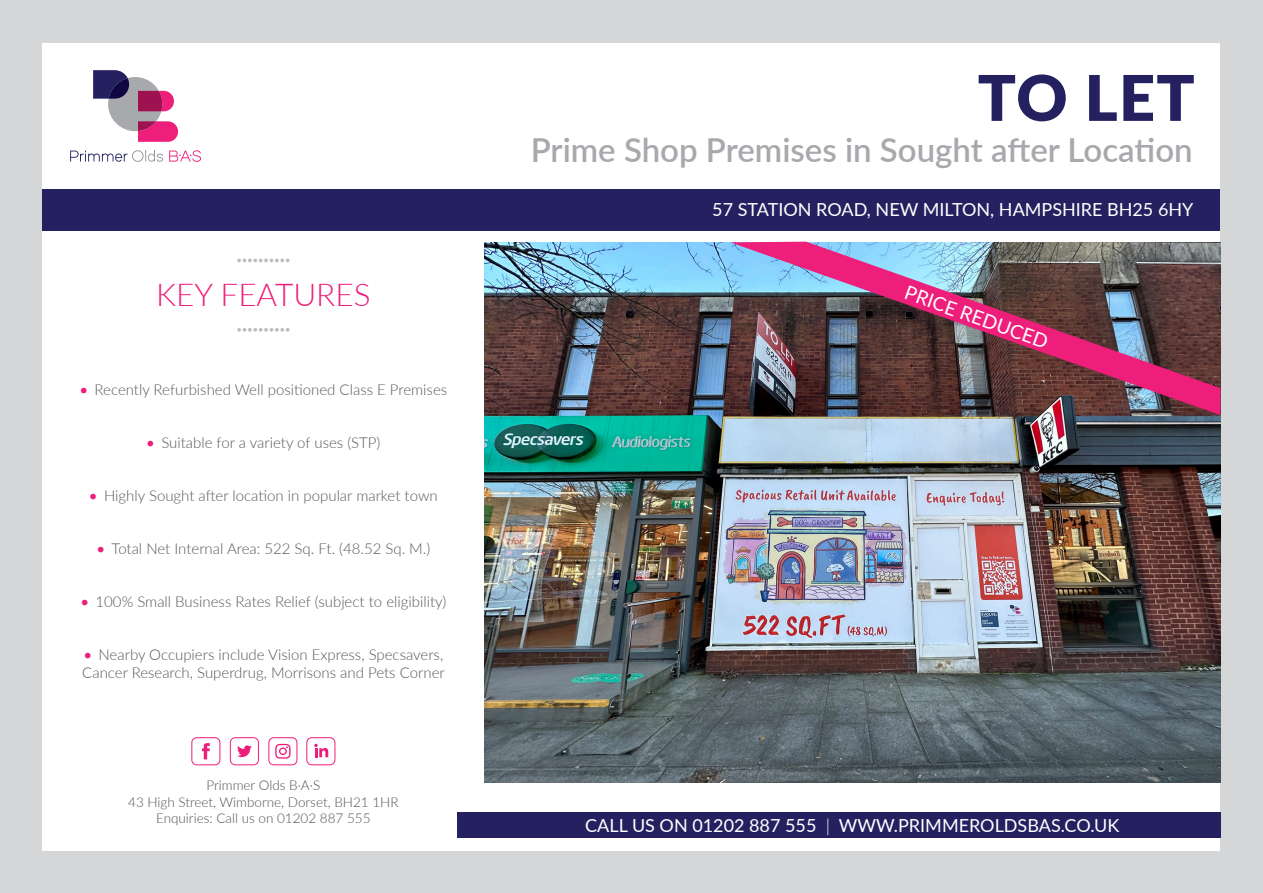
<style>
.page{position:relative;width:1263px;height:893px;background:#d5d6d8}
.page>*{position:absolute;margin:0;border:0;box-sizing:border-box;transform-origin:0 0}
.t1{font:900 63px "Lato";color:#252161}
.t2{font:600 33px "Lato";color:#a8a9ad}
.t3{font:300 31.5px "Lato";color:#ee1e7b}
.t4{font:19.5px "Lato";color:#fff}
.t5{font:18px "Lato";color:#fff}
.t6{font:300 15px/18px "Lato";color:#57585a}
.t7{font:300 13.5px/16.2px "Lato";color:#4f5252;text-align:center}
.s1{font-weight:400;color:#ee1e7b}
.s2{font-weight:300}
</style>
<div class="page">
<div style="left:43px;top:43px;width:1177px;height:807px;background:#fff"></div>
<img style="left:484px;top:242px;width:736px;height:540px">
<div style="left:108px;top:77px;width:54px;height:54px;background:#a8a9ad;border-radius:50%"></div>
<svg style="left:93px;top:70px;width:36px;height:29px"></svg>
<svg style="left:138px;top:91px;width:36px;height:20px"></svg>
<svg style="left:138px;top:121px;width:40px;height:21px"></svg>
<svg style="left:70px;top:150px;width:93px;height:12px"></svg>
<svg style="left:169px;top:150px;width:32px;height:12px"></svg>
<div style="left:43px;top:189px;width:1177px;height:42px;background:#252161"></div>
<div style="left:306px;top:737px;width:29px;height:28px;border:1px solid #ee1e7b;border-radius:5px"></div>
<svg style="left:314px;top:744px;width:14px;height:13px"></svg>
<div style="left:191px;top:737px;width:29px;height:28px;border:1px solid #ee1e7b;border-radius:5px"></div>
<svg style="left:202px;top:743px;width:8px;height:16px"></svg>
<div style="left:268px;top:737px;width:29px;height:28px;border:1px solid #ee1e7b;border-radius:5px"></div>
<svg style="left:275px;top:744px;width:16px;height:15px"></svg>
<div style="left:230px;top:737px;width:29px;height:28px;border:1px solid #ee1e7b;border-radius:5px"></div>
<svg style="left:237px;top:745px;width:15px;height:12px"></svg>
<svg style="left:237px;top:328px;width:53px;height:4px"></svg>
<svg style="left:237px;top:259px;width:53px;height:3px"></svg>
<div style="left:457px;top:812px;width:763px;height:25px;background:#252161"></div>
<img style="left:730px;top:242px;width:490px;height:173px">
<p class="t3" style="left:156px;top:273px;width:216px">KEY FEATURES</p>
<p class="t6" style="left:80px;top:380px;width:369px"><span class="s1">•</span> Recently Refurbished Well positioned Class E Premises</p>
<p class="t6" style="left:146px;top:433px;width:236px"><span class="s1">•</span> Suitable for a variety of uses (STP)</p>
<p class="t6" style="left:89px;top:486px;width:350px"><span class="s1">•</span> Highly Sought after location in popular market town</p>
<p class="t6" style="left:96px;top:539px;width:335px"><span class="s1">•</span> Total Net Internal Area: 522 Sq. Ft. (48.52 Sq. M.)</p>
<p class="t6" style="left:81px;top:592px;width:367px"><span class="s1">•</span> 100% Small Business Rates Relief (subject to eligibility)</p>
<p class="t6" style="left:82px;top:645px;width:364px"><span class="s1">•</span> Nearby Occupiers include Vision Express, Specsavers,<br>Cancer Research, Superdrug, Morrisons and Pets Corner</p>
<p class="t7" style="left:206px;top:777px;width:115px">Primmer Olds B·A·S</p>
<p class="t7" style="left:128px;top:793px;width:272px">43 High Street, Wimborne, Dorset, BH21 1HR<br>Enquiries: Call us on 01202 887 555</p>
<p class="t1" style="left:978px;top:51px;width:218px">TO LET</p>
<p class="t2" style="left:531px;top:126px;width:664px">Prime Shop Premises in Sought after Location</p>
<p class="t5" style="left:712px;top:197px;width:483px">57 STATION ROAD, NEW MILTON, HAMPSHIRE BH25 6HY</p>
<p class="t4" style="left:911px;top:278px;width:152px;rotate:20deg">PRICE REDUCED</p>
<p class="t5" style="left:585px;top:813px;width:536px">CALL US ON 01202 887 555 <span class="s2">|</span> WWW.PRIMMEROLDSBAS.CO.UK</p>
</div>
